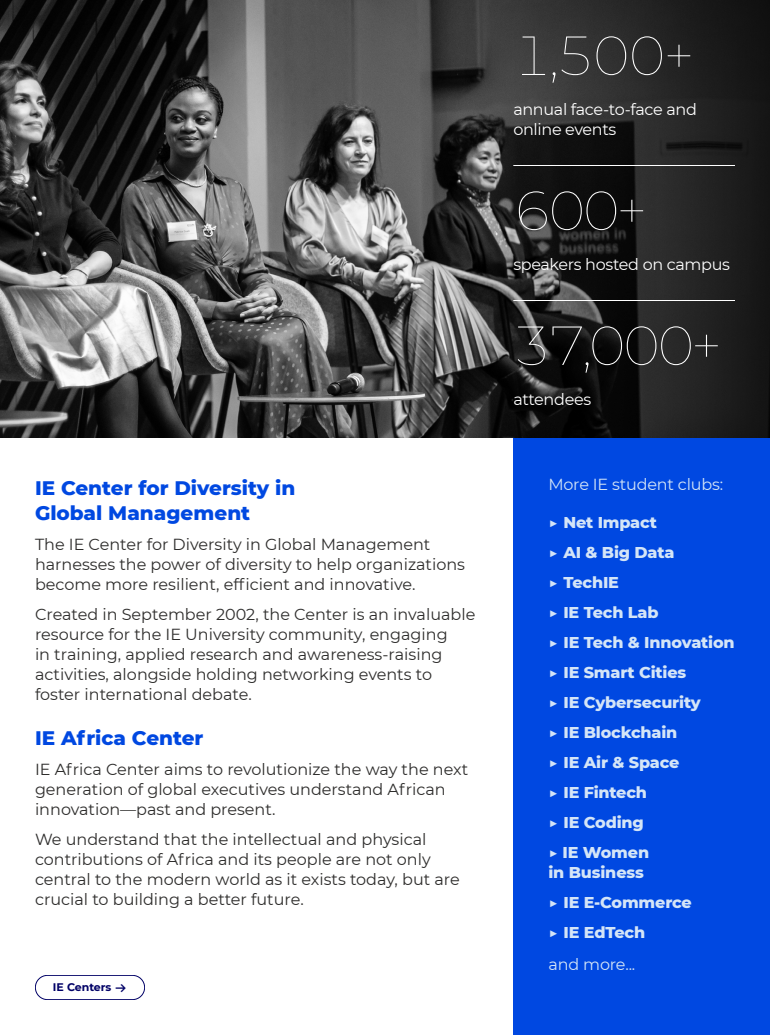
<style>
.page{position:relative;width:770px;height:1035px;background:#fff}
.page>*{position:absolute;margin:0;border:0;box-sizing:border-box;transform-origin:0 0}
.t1{font:100 55px "Montserrat";letter-spacing:-.075em;color:#fff}
.t2{font:800 20px/25px "Montserrat";color:#0048e1}
.t3{font:16px/20px "Montserrat";color:#2e2d2c}
.t4{font:800 16px/30px "Montserrat";letter-spacing:-.01em;color:#d4e5f7}
.t5{font:16px/20px "Montserrat";letter-spacing:-.02em;color:#fff}
.t6{font:16px "Montserrat";letter-spacing:-.01em;color:#d4e5f7}
.t7{font:700 11px "Montserrat";color:#006}
.s1{font-family:"Post Grotesk";font-weight:500;font-size:14px}
.s2{font-weight:400}
</style>
<div class="page">
<div style="left:513px;top:437px;width:257px;height:598px;background:#0048e1"></div>
<img style="left:0;top:0;width:310px;height:437px">
<svg style="left:310px;top:0;width:460px;height:437px;background:#373737"></svg>
<hr style="left:513px;top:165px;width:222px;height:1px;background:#fff">
<hr style="left:513px;top:300px;width:222px;height:1px;background:#fff">
<div style="left:35px;top:975px;width:110px;height:25px;border:1px solid #006;border-radius:12px"></div>
<p class="t2" style="left:35px;top:474px;width:262px">IE Center for Diversity in<br>Global Management</p>
<p class="t3" style="left:35px;top:534px;width:432px">The IE Center for Diversity in Global Management harnesses the power of diversity to help organizations become more resilient, efficient and innovative.</p>
<p class="t3" style="left:35px;top:604px;width:442px">Created in September 2002, the Center is an invaluable resource for the IE University community, engaging<br>in training, applied research and awareness-raising activities, alongside holding networking events to foster international debate.</p>
<p class="t2" style="left:35px;top:724px;width:170px">IE Africa Center</p>
<p class="t3" style="left:35px;top:759px;width:435px">IE Africa Center aims to revolutionize the way the next generation of global executives understand African innovation—past and present.</p>
<p class="t3" style="left:35px;top:829px;width:426px">We understand that the intellectual and physical contributions of Africa and its people are not only central to the modern world as it exists today, but are crucial to building a better future.</p>
<p class="t7" style="left:53px;top:979px;width:75px">IE Centers <span class="s1">→</span></p>
<h1 class="t1" style="left:513px;top:19px;width:183px">1,500+</h1>
<p class="t5" style="left:513px;top:99px;width:185px">annual face-to-face and online events</p>
<h1 class="t1" style="left:513px;top:174px;width:135px">600+</h1>
<p class="t5" style="left:513px;top:254px;width:218px">speakers hosted on campus</p>
<h1 class="t1" style="left:513px;top:309px;width:210px">37,000+</h1>
<p class="t5" style="left:513px;top:389px;width:79px">attendees</p>
<p class="t6" style="left:548px;top:473px;width:176px">More IE student clubs:</p>
<p class="t4" style="left:548px;top:507px;width:188px"><span class="s2">▶</span> Net Impact<br><span class="s2">▶</span> AI &amp; Big Data<br><span class="s2">▶</span> TechIE<br><span class="s2">▶</span> IE Tech Lab<br><span class="s2">▶</span> IE Tech &amp; Innovation <span class="s2">▶</span> IE Smart Cities<br>▶ IE Cybersecurity<br>▶ IE Blockchain<br><span class="s2">▶</span> IE Air &amp; Space<br><span class="s2">▶</span> IE Fintech<br><span class="s2">▶</span> IE Coding<br><span class="s2">▶</span> IE Women</p>
<p class="t4" style="left:548px;top:857px;width:145px">in Business<br><span class="s2">▶</span> IE E-Commerce <span class="s2">▶</span> IE EdTech</p>
<p class="t6" style="left:549px;top:953px;width:88px">and more...</p>
</div>
